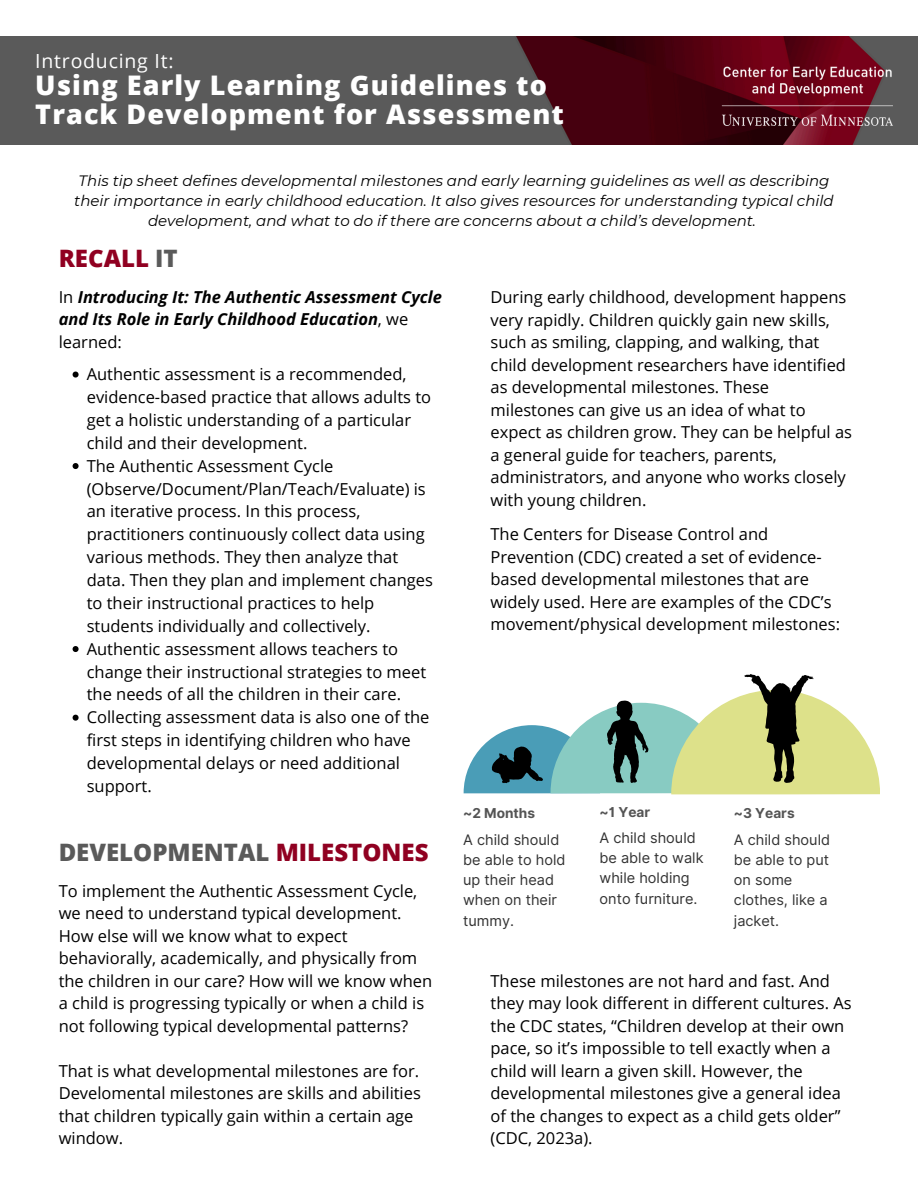
<style>
.page{position:relative;width:918px;height:1188px;background:#fff}
.page>*{position:absolute;margin:0;border:0;box-sizing:border-box;transform-origin:0 0}
.t1{font:800 27px/29.2px "Open Sans";letter-spacing:.04em;color:#fff}
.t2{font:800 24px "Open Sans";color:#5a5a5a}
.t3{font:800 24px "Open Sans";color:#900021}
.t4{font:19.5px "Open Sans";letter-spacing:.04em;color:#fff}
.t5{font:16.5px/22.5px "Open Sans";color:#000}
.t6{font:italic 700 16.5px/22.5px "Open Sans";color:#000}
.t7{font:italic 15px/20.2px "Montserrat";color:#000;text-align:center}
.t8{font:14.55px/20.2px "Inter";color:#333}
.t9{font:700 13.65px "Inter";color:#545454}
.s1{color:#5a5a5a}
.s2{font-weight:400;font-style:normal}
.s3{color:#900021}
</style>
<div class="page">
<img style="left:0;top:37px;width:918px;height:108px">
<img style="left:721px;top:67px;width:172px;height:63px">
<svg style="left:464px;top:674px;width:416px;height:120px"></svg>
<svg style="left:73px;top:372px;width:6px;height:6px"></svg>
<svg style="left:73px;top:463px;width:6px;height:6px"></svg>
<svg style="left:73px;top:646px;width:6px;height:6px"></svg>
<svg style="left:73px;top:715px;width:6px;height:6px"></svg>
<p class="t4" style="left:35px;top:47px;width:140px">Introducing It:</p>
<p class="t1" style="left:35px;top:70px;width:530px">Using Early Learning Guidelines to<br>Track Development for Assessment</p>
<h3 class="t7" style="left:74px;top:170px;width:761px">This tip sheet defines developmental milestones and early learning guidelines as well as describing their importance in early childhood education. It also gives resources for understanding typical child development, and what to do if there are concerns about a child’s development.</h3>
<h3 class="t3" style="left:59px;top:242px;width:121px">RECALL <span class="s1">IT</span></h3>
<p class="t6" style="left:59px;top:285px;width:385px"><span class="s2">In</span> Introducing It: The Authentic Assessment Cycle and Its Role in Early Childhood Education<span class="s2">, we learned:</span></p>
<p class="t5" style="left:87px;top:362px;width:346px">Authentic assessment is a recommended, evidence-based practice that allows adults to get a holistic understanding of a particular child and their development.</p>
<h4 class="t5" style="left:87px;top:454px;width:348px">The Authentic Assessment Cycle (Observe/Document/Plan/Teach/Evaluate) is an iterative process. In this process, practitioners continuously collect data using various methods. They then analyze that data. Then they plan and implement changes to their instructional practices to help students individually and collectively.</h4>
<h4 class="t5" style="left:87px;top:637px;width:341px">Authentic assessment allows teachers to change their instructional strategies to meet the needs of all the children in their care.</h4>
<h4 class="t5" style="left:87px;top:705px;width:344px">Collecting assessment data is also one of the first steps in identifying children who have developmental delays or need additional support.</h4>
<p class="t2" style="left:59px;top:835px;width:371px">DEVELOPMENTAL <span class="s3">MILESTONES</span></p>
<h3 class="t5" style="left:59px;top:879px;width:375px">To implement the Authentic Assessment Cycle, we need to understand typical development.<br>How else will we know what to expect behaviorally, academically, and physically from the children in our care? How will we know when a child is progressing typically or when a child is not following typical developmental patterns?</h3>
<p class="t5" style="left:59px;top:1059px;width:364px">That is what developmental milestones are for.<br>Develomental milestones are skills and abilities that children typically gain within a certain age window.</p>
<h3 class="t5" style="left:491px;top:286px;width:363px">During early childhood, development happens very rapidly. Children quickly gain new skills, such as smiling, clapping, and walking, that child development researchers have identified as developmental milestones. These milestones can give us an idea of what to expect as children grow. They can be helpful as a general guide for teachers, parents, administrators, and anyone who works closely with young children.</h3>
<h2 class="t5" style="left:491px;top:523px;width:351px">The Centers for Disease Control and Prevention (CDC) created a set of evidence&shy;based developmental milestones that are widely used. Here are examples of the CDC’s movement/physical development milestones:</h2>
<p class="t9" style="left:463px;top:805px;width:73px">~2 Months</p>
<p class="t8" style="left:463px;top:829px;width:104px">A child should be able to hold up their head when on their tummy.</p>
<p class="t9" style="left:600px;top:804px;width:52px">~1 Year</p>
<p class="t8" style="left:600px;top:828px;width:105px">A child should be able to walk while holding onto furniture.</p>
<p class="t9" style="left:734px;top:805px;width:62px">~3 Years</p>
<p class="t8" style="left:734px;top:829px;width:98px">A child should be able to put on some clothes, like a jacket.</p>
<p class="t5" style="left:491px;top:969px;width:363px">These milestones are not hard and fast. And they may look different in different cultures. As the CDC states, “Children develop at their own pace, so it’s impossible to tell exactly when a child will learn a given skill. However, the developmental milestones give a general idea of the changes to expect as a child gets older” (CDC, 2023a).</p>
</div>
